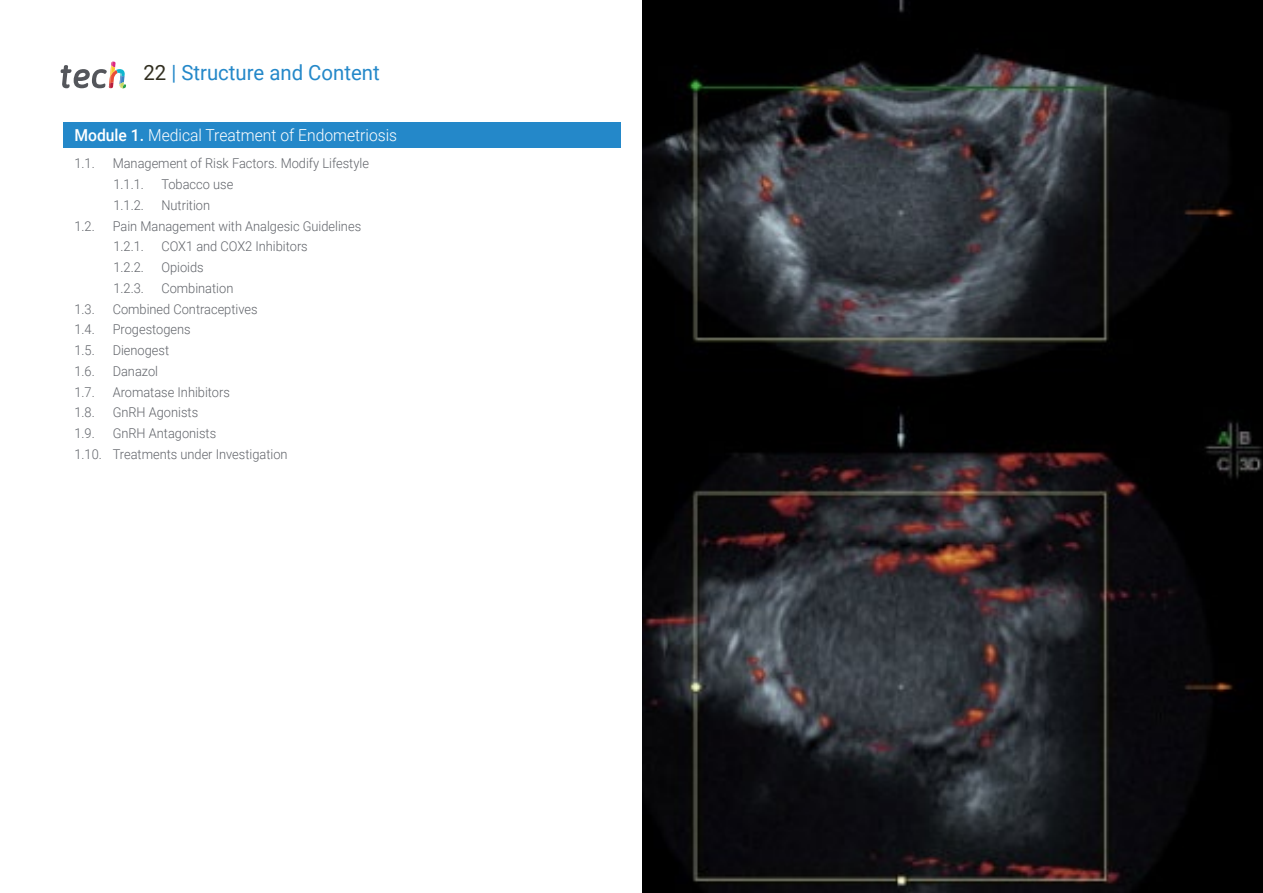
<style>
.page{position:relative;width:1263px;height:893px;background:#fff}
.page>*{position:absolute;margin:0;border:0;box-sizing:border-box;transform-origin:0 0}
.t1{font:21px "Roboto";color:#2488c9}
.t2{font:300 16.5px "Roboto";color:#fff;scale:.95 1}
.t3{font:300 13.5px/20.7px "Roboto";color:#61646a;scale:.95 1}
.s1{color:#312e20}
.s2{font-weight:500}
</style>
<div class="page">
<svg style="left:61px;top:62px;width:65px;height:27px"></svg>
<div style="left:63px;top:122px;width:558px;height:25px;background:#2488c9"></div>
<img style="left:642px;top:0;width:621px;height:893px">
<h1 class="t1" style="left:144px;top:57px;width:238px"><span class="s1">22</span> | Structure and Content</h1>
<p class="t2" style="left:74px;top:124px;width:341px"><span class="s2">Module 1.</span> Medical Treatment of Endometriosis</p>
<p class="t3" style="left:74px;top:153px;width:23px">1.1.</p>
<p class="t3" style="left:113px;top:153px;width:271px">Management of Risk Factors. Modify Lifestyle<br>1.1.1.</p>
<p class="t3" style="left:161px;top:173px;width:77px">Tobacco use</p>
<p class="t3" style="left:113px;top:194px;width:34px">1.1.2.</p>
<p class="t3" style="left:161px;top:194px;width:53px">Nutrition</p>
<p class="t3" style="left:74px;top:215px;width:23px">1.2.</p>
<p class="t3" style="left:113px;top:215px;width:263px">Pain Management with Analgesic Guidelines<br>1.2.1.</p>
<p class="t3" style="left:161px;top:236px;width:156px">COX1 and COX2 Inhibitors</p>
<p class="t3" style="left:113px;top:256px;width:34px">1.2.2.</p>
<p class="t3" style="left:161px;top:256px;width:46px">Opioids</p>
<p class="t3" style="left:113px;top:277px;width:34px">1.2.3.</p>
<p class="t3" style="left:161px;top:277px;width:77px">Combination</p>
<p class="t3" style="left:74px;top:298px;width:23px">1.3.</p>
<p class="t3" style="left:113px;top:298px;width:154px">Combined Contraceptives</p>
<p class="t3" style="left:74px;top:319px;width:23px">1.4.</p>
<p class="t3" style="left:113px;top:319px;width:84px">Progestogens</p>
<p class="t3" style="left:74px;top:339px;width:23px">1.5.</p>
<p class="t3" style="left:113px;top:339px;width:61px">Dienogest</p>
<p class="t3" style="left:74px;top:360px;width:23px">1.6.</p>
<p class="t3" style="left:113px;top:360px;width:49px">Danazol</p>
<p class="t3" style="left:74px;top:381px;width:23px">1.7.</p>
<p class="t3" style="left:113px;top:381px;width:125px">Aromatase Inhibitors</p>
<p class="t3" style="left:74px;top:402px;width:23px">1.8.</p>
<p class="t3" style="left:113px;top:402px;width:91px">GnRH Agonists</p>
<p class="t3" style="left:74px;top:422px;width:23px">1.9.</p>
<p class="t3" style="left:74px;top:422px;width:226px;text-indent:38px">GnRH Antagonists<br>1.10. Treatments under Investigation</p>
</div>
